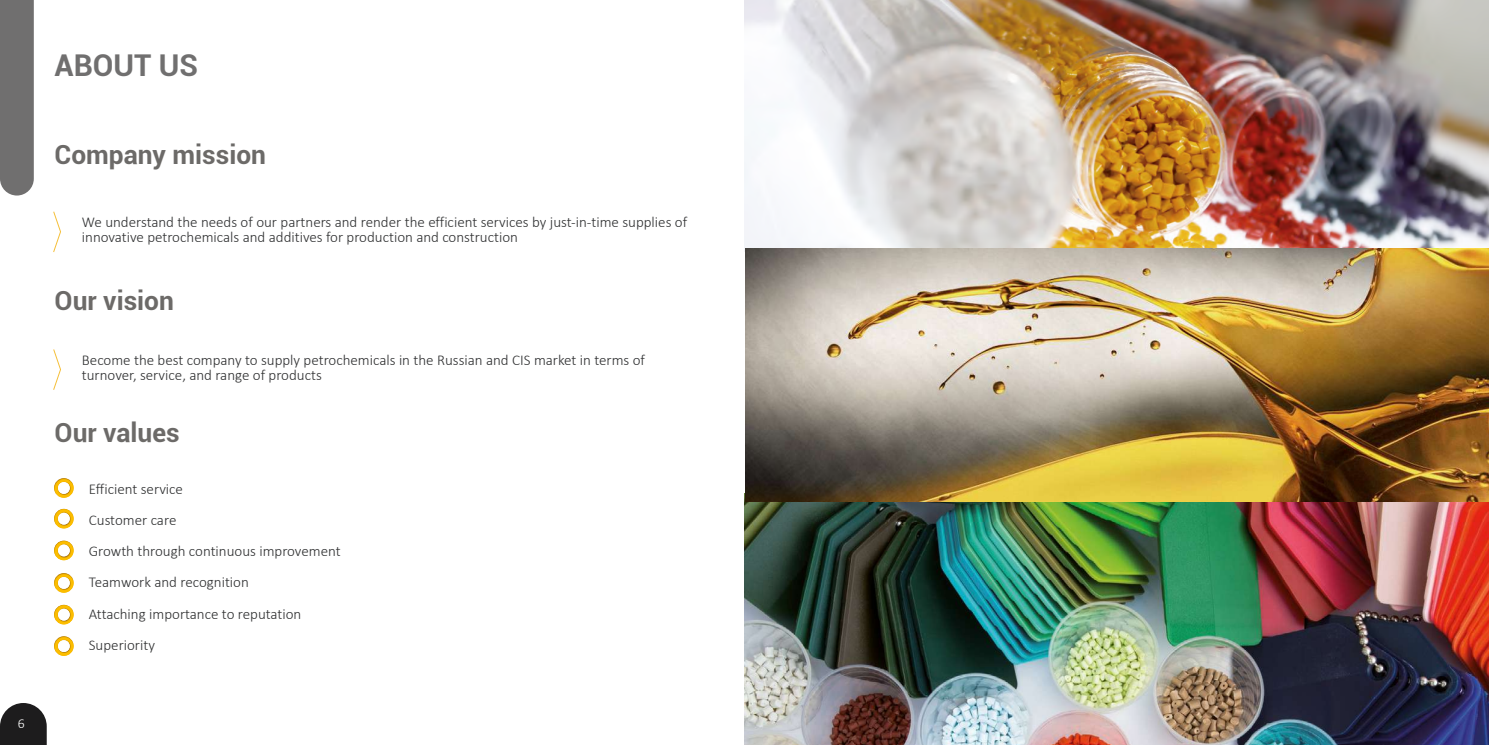
<style>
.page{position:relative;width:1489px;height:745px;background:#fff}
.page>*{position:absolute;margin:0;border:0;box-sizing:border-box;transform-origin:0 0}
.t1{font:700 30px "Roboto";color:#706f6f}
.t2{font:700 26.25px "Roboto";color:#6c6a68}
.t3{font:300 15px/31.2px "Calibri";color:#2e2f30}
.t4{font:300 13.75px "Calibri";color:#fff}
</style>
<div class="page">
<svg style="left:0;top:703px;width:47px;height:41px;background:#393939"></svg>
<div style="left:0;top:0;width:34px;height:195px;background:#706f6f"></div>
<svg style="left:53px;top:211px;width:8px;height:41px"></svg>
<svg style="left:53px;top:349px;width:8px;height:41px"></svg>
<img style="left:54px;top:491px;width:20px;height:7px">
<img style="left:54px;top:478px;width:20px;height:19px;border-radius:10px">
<div style="left:58px;top:482px;width:12px;height:11px;background:#fff;border-radius:50%"></div>
<img style="left:54px;top:521px;width:20px;height:8px">
<img style="left:54px;top:508px;width:20px;height:20px;border-radius:10px">
<div style="left:58px;top:512px;width:12px;height:12px;background:#fff;border-radius:50%"></div>
<img style="left:54px;top:544px;width:20px;height:17px">
<img style="left:54px;top:540px;width:20px;height:20px;border-radius:10px">
<div style="left:58px;top:544px;width:12px;height:12px;background:#fff;border-radius:50%"></div>
<img style="left:54px;top:585px;width:20px;height:8px">
<img style="left:54px;top:572px;width:20px;height:20px;border-radius:10px">
<div style="left:58px;top:576px;width:12px;height:12px;background:#fff;border-radius:50%"></div>
<img style="left:54px;top:617px;width:20px;height:8px">
<img style="left:54px;top:604px;width:20px;height:20px;border-radius:10px">
<div style="left:58px;top:608px;width:12px;height:12px;background:#fff;border-radius:50%"></div>
<img style="left:54px;top:648px;width:20px;height:8px">
<img style="left:54px;top:635px;width:20px;height:20px;border-radius:10px">
<div style="left:58px;top:639px;width:12px;height:12px;background:#fff;border-radius:50%"></div>
<img style="left:744px;top:493px;width:744px;height:251px">
<img style="left:744px;top:0;width:744px;height:251px">
<img style="left:745px;top:248px;width:743px;height:253px">
<p class="t4" style="left:18px;top:714px;width:8px">6</p>
<h1 class="t1" style="left:55px;top:44px;width:145px">ABOUT US</h1>
<h2 class="t2" style="left:55px;top:136px;width:213px">Company mission</h2>
<p class="t3" style="left:82px;top:214px;width:606px;line-height:15px">We understand the needs of our partners and render the efficient services by just-in-time supplies of innovative petrochemicals and additives for production and construction</p>
<h2 class="t2" style="left:55px;top:282px;width:121px">Our vision</h2>
<p class="t3" style="left:82px;top:352px;width:564px;line-height:15px">Become the best company to supply petrochemicals in the Russian and CIS market in terms of turnover, service, and range of products</p>
<h2 class="t2" style="left:55px;top:414px;width:127px">Our values</h2>
<p class="t3" style="left:89px;top:472px;width:253px">Efficient service<br>Customer care<br>Growth through continuous improvement<br>Teamwork and recognition<br>Attaching importance to reputation<br>Superiority</p>
</div>
